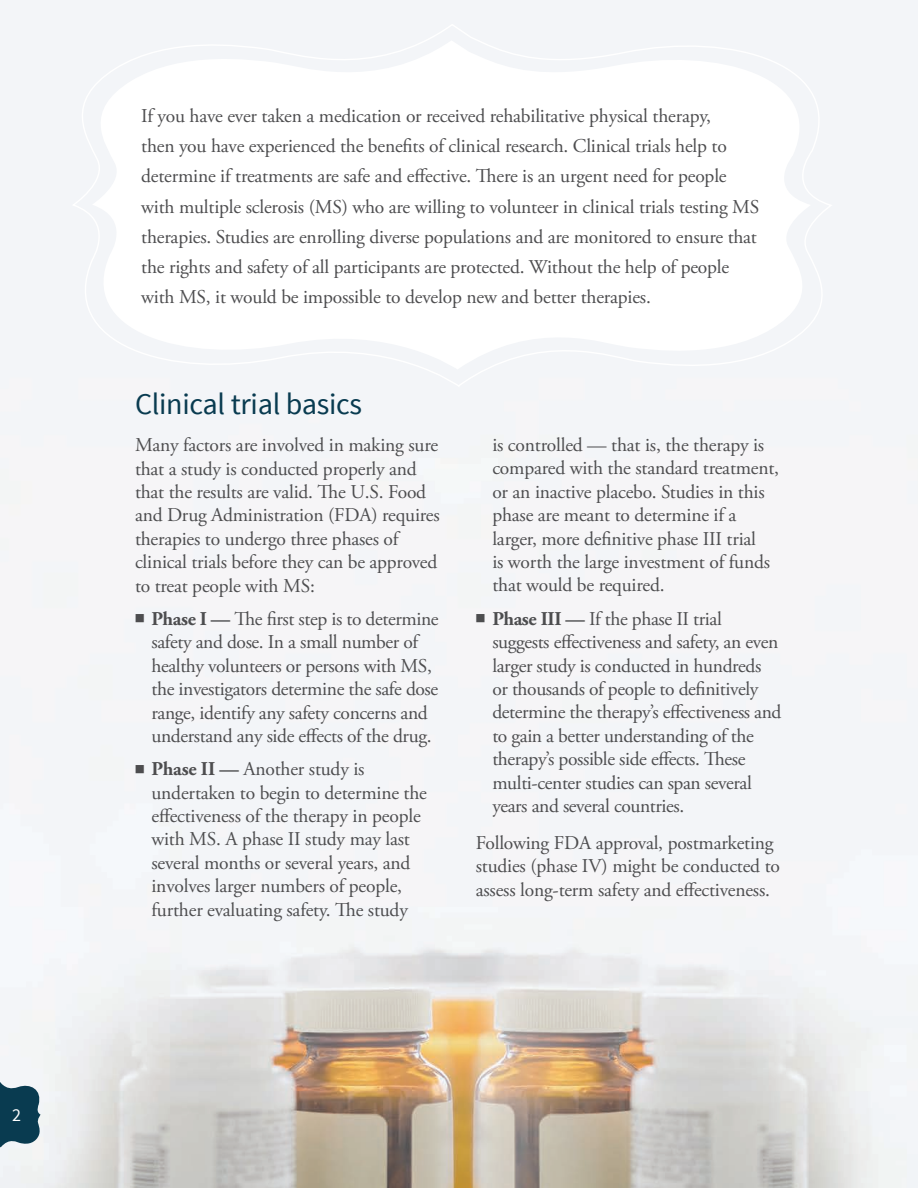
<style>
.page{position:relative;width:918px;height:1188px;background:#fff}
.page>*{position:absolute;margin:0;border:0;box-sizing:border-box;transform-origin:0 0}
.t1{font:30px "Source Sans Pro";letter-spacing:-.01em;color:#093b50}
.t2{font:19.5px/23.4px "Adobe Garamond Pro";letter-spacing:-.01em;color:#4d4d4f}
.t3{font:18px "Source Sans Pro";color:#fff}
.s1{font-family:"STIX General"}
.s2{font-weight:700}
</style>
<div class="page">
<img style="left:0;top:0;width:918px;height:1188px">
<svg style="left:55px;top:23px;width:794px;height:365px"></svg>
<svg style="left:0;top:1082px;width:43px;height:66px"></svg>
<p class="t3" style="left:12px;top:1104px;width:10px">2</p>
<p class="t2" style="left:141px;top:101px;width:620px;line-height:30.3px">If you have ever taken a medication or received rehabilitative physical therapy,<br>then you have experienced the benefits of clinical research. Clinical trials help to determine if treatments are safe and effective. There is an urgent need for people with multiple sclerosis (MS) who are willing to volunteer in clinical trials testing MS therapies. Studies are enrolling diverse populations and are monitored to ensure that the rights and safety of all participants are protected. Without the help of people with MS, it would be impossible to develop new and better therapies.</p>
<h1 class="t1" style="left:135px;top:386px;width:229px">Clinical trial basics</h1>
<p class="t2" style="left:135px;top:434px;width:306px">Many factors are involved in making sure that a study is conducted properly and that the results are valid. The U.S. Food and Drug Administration (FDA) requires therapies to undergo three phases of clinical trials before they can be approved to treat people with MS:</p>
<p class="t2" style="left:151px;top:608px;width:289px;text-indent:-16px"><span class="s1">▪</span> <span class="s2">Phase I —</span> The first step is to determine safety and dose. In a small number of healthy volunteers or persons with MS, the investigators determine the safe dose range, identify any safety concerns and understand any side effects of the drug.</p>
<p class="t2" style="left:151px;top:758px;width:277px;text-indent:-16px"><span class="s1">▪</span> <span class="s2">Phase II —</span> Another study is undertaken to begin to determine the effectiveness of the therapy in people with MS. A phase II study may last several months or several years, and involves larger numbers of people, further evaluating safety. The study</p>
<p class="t2" style="left:492px;top:434px;width:288px">is controlled — that is, the therapy is compared with the standard treatment, or an inactive placebo. Studies in this phase are meant to determine if a larger, more definitive phase III trial<br>is worth the large investment of funds that would be required.</p>
<p class="t2" style="left:492px;top:608px;width:291px;text-indent:-16px"><span class="s1">▪</span> <span class="s2">Phase III —</span> If the phase II trial suggests effectiveness and safety, an even larger study is conducted in hundreds or thousands of people to definitively determine the therapy’s effectiveness and to gain a better understanding of the therapy’s possible side effects. These multi-center studies can span several years and several countries.</p>
<p class="t2" style="left:476px;top:832px;width:306px">Following FDA approval, postmarketing studies (phase IV) might be conducted to assess long-term safety and effectiveness.</p>
</div>
